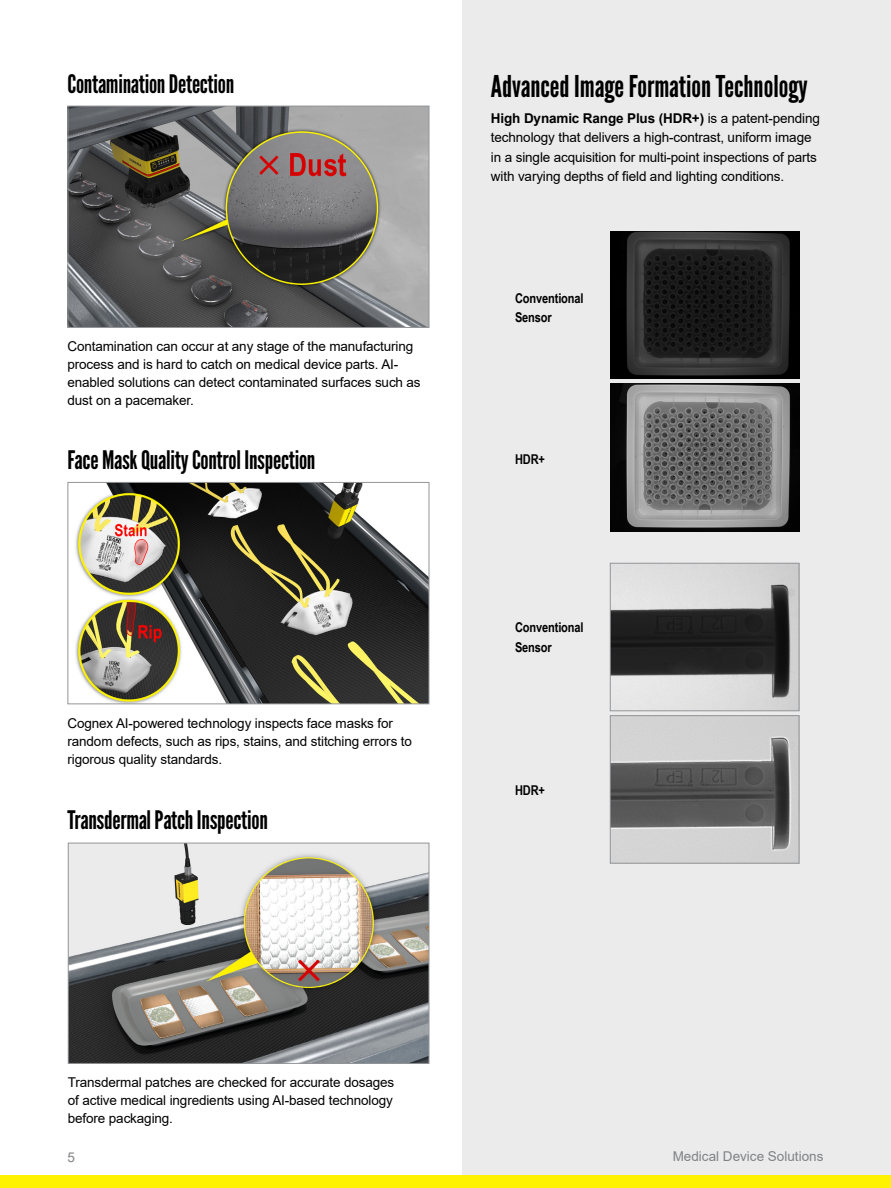
<style>
.page{position:relative;width:891px;height:1188px;background:#fff}
.page>*{position:absolute;margin:0;border:0;box-sizing:border-box;transform-origin:0 0}
.t1{font:30px "League Gothic";color:#000}
.t2{font:25.5px "League Gothic";letter-spacing:-.01em;color:#000}
.t3{font:13.5px/18px "Arial";letter-spacing:-.01em;color:#000}
.t4{font:700 13.5px/19.5px "Arial Narrow";letter-spacing:-.01em;color:#000}
.t5{font:13.5px "Arial";color:#808285}
.s1{font-weight:700}
</style>
<div class="page">
<img style="left:70px;top:108px;width:357px;height:218px">
<div style="left:68px;top:106px;width:361px;height:222px;border:1px solid #939598"></div>
<img style="left:70px;top:845px;width:357px;height:217px">
<div style="left:68px;top:843px;width:361px;height:221px;border:1px solid #939598"></div>
<img style="left:75px;top:484px;width:352px;height:218px">
<div style="left:68px;top:482px;width:361px;height:222px;border:1px solid #939598"></div>
<div style="left:462px;top:0;width:429px;height:1188px;background:#ebebec"></div>
<img style="left:610px;top:231px;width:189px;height:148px">
<img style="left:610px;top:384px;width:189px;height:147px">
<img style="left:612px;top:565px;width:185px;height:144px">
<div style="left:610px;top:563px;width:189px;height:148px;border:1px solid #939598"></div>
<img style="left:612px;top:717px;width:185px;height:145px">
<div style="left:610px;top:715px;width:189px;height:149px;border:1px solid #939598"></div>
<div style="left:0;top:1175px;width:891px;height:13px;background:#fff200"></div>
<h2 class="t2" style="left:68px;top:69px;width:168px">Contamination Detection</h2>
<p class="t3" style="left:68px;top:337px;width:355px">Contamination can occur at any stage of the manufacturing process and is hard to catch on medical device parts. AI&shy;enabled solutions can detect contaminated surfaces such as dust on a pacemaker.</p>
<h2 class="t2" style="left:68px;top:444px;width:249px">Face Mask Quality Control Inspection</h2>
<p class="t3" style="left:68px;top:714px;width:346px">Cognex AI-powered technology inspects face masks for random defects, such as rips, stains, and stitching errors to rigorous quality standards.</p>
<h2 class="t2" style="left:68px;top:805px;width:202px">Transdermal Patch Inspection</h2>
<h1 class="t1" style="left:491px;top:68px;width:318px">Advanced Image Formation Technology</h1>
<p class="t3" style="left:491px;top:108px;width:331px;line-height:19.5px"><span class="s1">High Dynamic Range Plus (HDR+)</span> is a patent-pending technology that delivers a high-contrast, uniform image in a single acquisition for multi-point inspections of parts with varying depths of field and lighting conditions.</p>
<p class="t4" style="left:515px;top:287px;width:70px">Conventional<br>Sensor</p>
<p class="t4" style="left:515px;top:448px;width:32px">HDR+</p>
<p class="t4" style="left:515px;top:617px;width:70px">Conventional<br>Sensor</p>
<p class="t4" style="left:515px;top:780px;width:32px">HDR+</p>
<p class="t3" style="left:68px;top:1073px;width:328px;text-align:justify">Transdermal patches are checked for accurate dosages of active medical ingredients using AI-based technology before packaging.</p>
<p class="t5" style="left:68px;top:1148px;width:9px">5</p>
<p class="t5" style="left:673px;top:1147px;width:152px">Medical Device Solutions</p>
</div>
